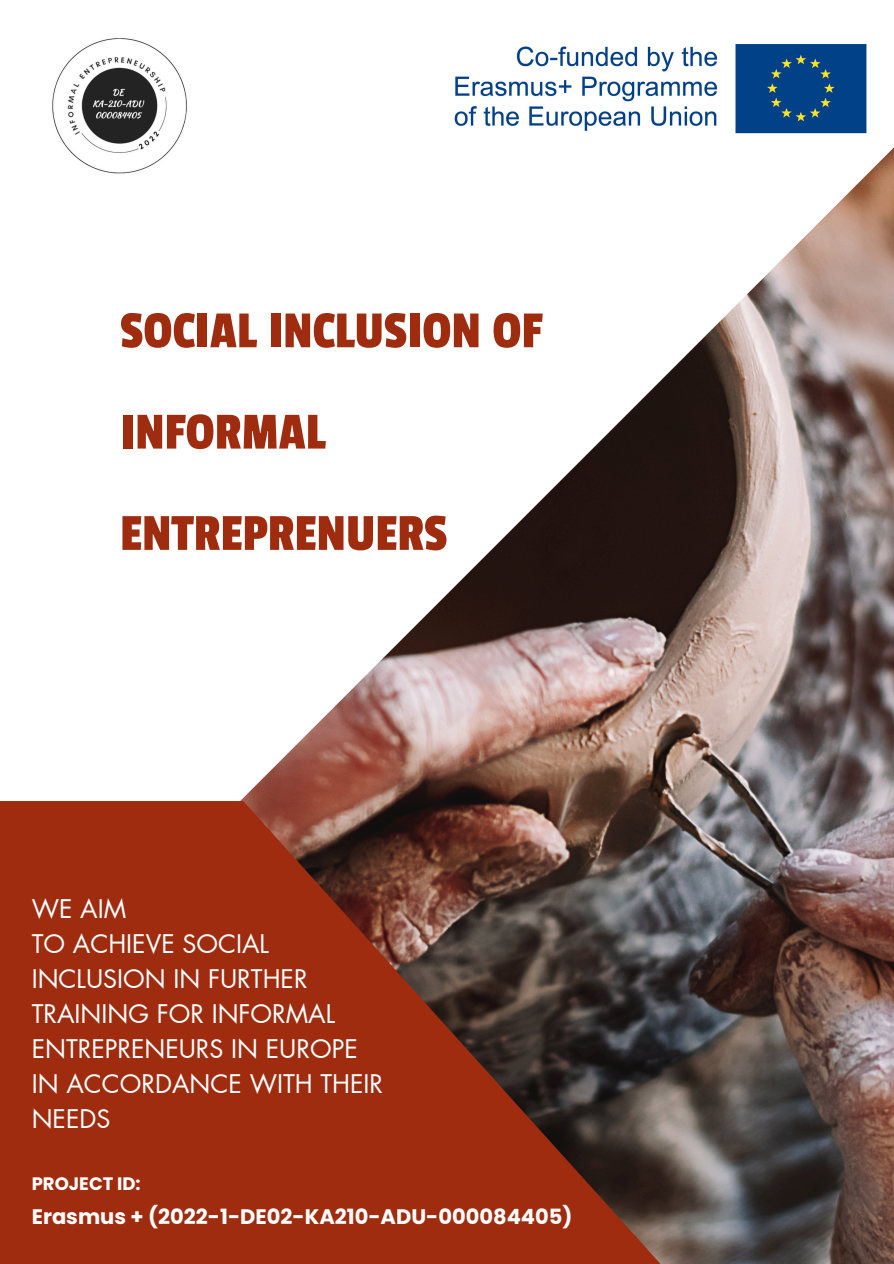
<style>
.page{position:relative;width:894px;height:1264px;background:#fff}
.page>*{position:absolute;margin:0;border:0;box-sizing:border-box;transform-origin:0 0}
.t1{font:54.3px/101.2px "Passion One";color:#9f2c0f}
.t2{font:25.05px/34.8px "Futura LT Pro";color:#fff}
.t3{font:700 21px "Poppins";color:#fff}
.t4{font:700 18px "Poppins";color:#fff}
</style>
<div class="page">
<img style="left:240px;top:148px;width:653px;height:1115px">
<svg style="left:0;top:801px;width:727px;height:462px;background:#833521"></svg>
<img style="left:454px;top:44px;width:413px;height:90px">
<img style="left:52px;top:38px;width:135px;height:136px">
<h1 class="t1" style="left:120px;top:281px;width:423px">SOCIAL INCLUSION OF<br>INFORMAL<br>ENTREPRENUERS</h1>
<p class="t2" style="left:32px;top:892px;width:353px">WE AIM<br>TO ACHIEVE SOCIAL<br>INCLUSION IN FURTHER<br>TRAINING FOR INFORMAL<br>ENTREPRENEURS IN EUROPE<br>IN ACCORDANCE WITH THEIR<br>NEEDS</p>
<p class="t4" style="left:32px;top:1171px;width:110px">PROJECT ID:</p>
<p class="t3" style="left:32px;top:1201px;width:542px">Erasmus + (2022-1-DE02-KA210-ADU-000084405)</p>
</div>
